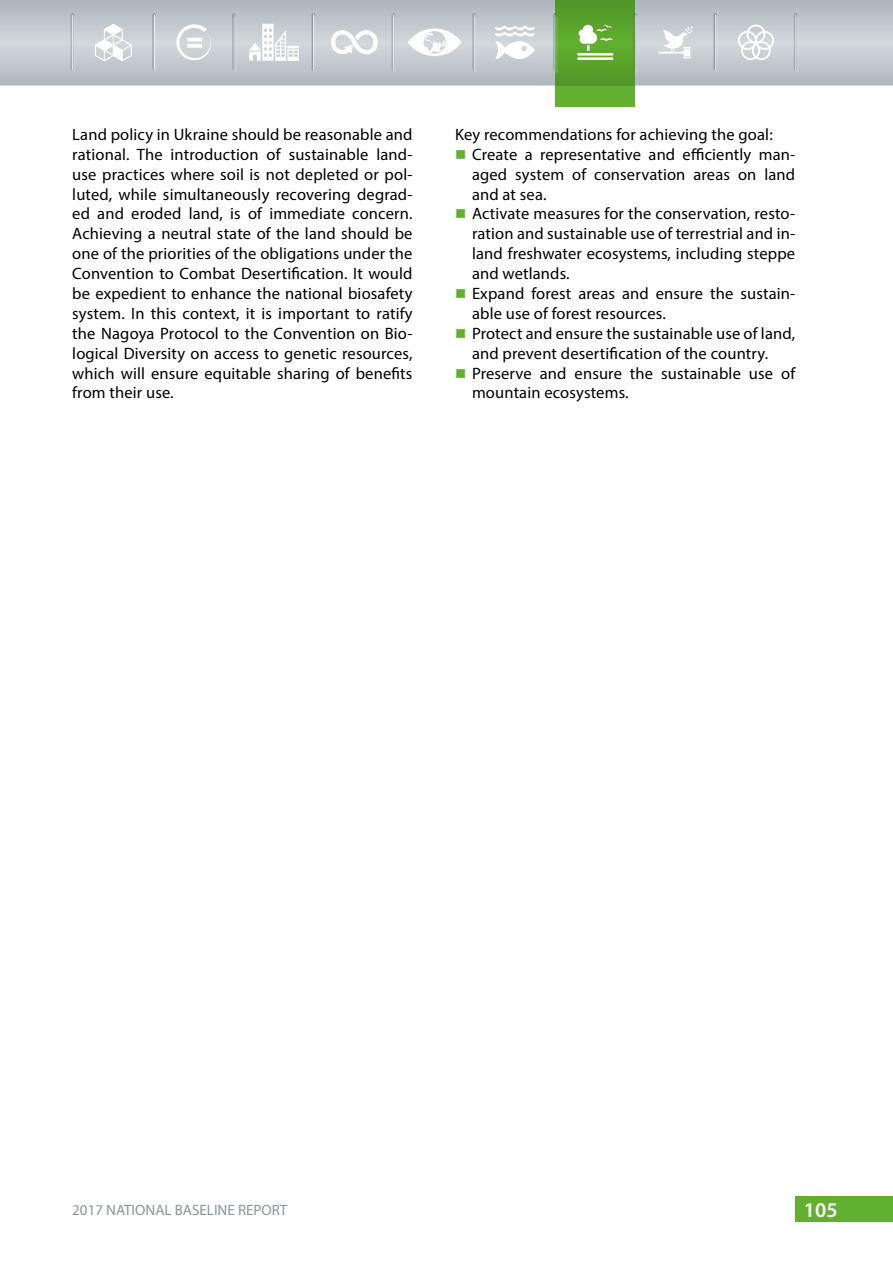
<style>
.page{position:relative;width:893px;height:1263px;background:#fff}
.page>*{position:absolute;margin:0;border:0;box-sizing:border-box;transform-origin:0 0}
.t1{font:600 21px "Myriad Pro";color:#fff}
.Main-x0{font:16.5px/20px "Myriad Pro";letter-spacing:.01em;color:#000;text-align:justify}
.Bullet-x0{font:16.5px/20px "Myriad Pro";letter-spacing:.01em;color:#000}
.t2{font:15px "Myriad Pro";color:#8d939b}
.s1{color:#62b030}
</style>
<div class="page">
<div style="left:795px;top:1196px;width:98px;height:26px;background:#62b030"></div>
<div style="left:555px;top:0;width:80px;height:106px;background:#62b030"></div>
<svg style="left:0;top:0;width:893px;height:85px;background:#b4c1bb"></svg>
<svg style="left:95px;top:24px;width:37px;height:37px"></svg>
<svg style="left:175px;top:23px;width:38px;height:37px"></svg>
<svg style="left:249px;top:24px;width:50px;height:37px"></svg>
<svg style="left:331px;top:30px;width:46px;height:25px"></svg>
<svg style="left:408px;top:29px;width:54px;height:27px"></svg>
<svg style="left:495px;top:26px;width:40px;height:33px"></svg>
<hr style="left:577px;top:53px;width:36px;height:3px;background:#fff">
<hr style="left:577px;top:57px;width:36px;height:3px;background:#fff">
<svg style="left:579px;top:25px;width:33px;height:26px"></svg>
<svg style="left:659px;top:26px;width:34px;height:32px"></svg>
<svg style="left:738px;top:25px;width:36px;height:35px"></svg>
<div style="left:70px;top:13px;width:5px;height:58px;background:#aab0b6"></div>
<div style="left:70px;top:14px;width:5px;height:59px;background:#000;opacity:.75"></div>
<div style="left:152px;top:13px;width:5px;height:58px;background:#acb3b8"></div>
<div style="left:152px;top:14px;width:5px;height:59px;background:#000;opacity:.75"></div>
<div style="left:231px;top:13px;width:6px;height:58px;background:#fff;opacity:.75"></div>
<div style="left:232px;top:14px;width:5px;height:59px;background:#000;opacity:.75"></div>
<div style="left:311px;top:13px;width:5px;height:58px;background:#a9afb4"></div>
<div style="left:311px;top:14px;width:5px;height:59px;background:#000;opacity:.75"></div>
<div style="left:391px;top:13px;width:5px;height:58px;background:#abb1b7"></div>
<div style="left:391px;top:14px;width:5px;height:59px;background:#000;opacity:.75"></div>
<div style="left:471px;top:13px;width:6px;height:58px;background:#fff;opacity:.75"></div>
<div style="left:472px;top:14px;width:5px;height:59px;background:#000;opacity:.75"></div>
<div style="left:552px;top:13px;width:5px;height:58px;background:#fff;opacity:.75"></div>
<div style="left:553px;top:14px;width:5px;height:59px;background:#000;opacity:.75"></div>
<hr style="left:633px;top:13px;width:4px;height:58px;background:#fff;opacity:.75">
<div style="left:633px;top:14px;width:5px;height:59px;background:#000;opacity:.75"></div>
<div style="left:713px;top:13px;width:5px;height:58px;background:#fff;opacity:.75"></div>
<div style="left:713px;top:14px;width:5px;height:59px;background:#000;opacity:.75"></div>
<div style="left:793px;top:13px;width:5px;height:58px;background:#fff;opacity:.75"></div>
<div style="left:793px;top:14px;width:6px;height:59px;background:#000;opacity:.75"></div>
<p class="Main-x0" style="left:72px;top:124px;width:342px">Land policy in Ukraine should be reasonable and rational. The introduction of sustainable land&shy;use practices where soil is not depleted or pol&shy;luted, while simultaneously recovering degrad&shy;ed and eroded land, is of immediate concern.<br>Achieving a neutral state of the land should be one of the priorities of the obligations under the Convention to Combat Desertification. It would be expedient to enhance the national biosafety system. In this context, it is important to ratify the Nagoya Protocol to the Convention on Bio&shy;logical Diversity on access to genetic resources, which will ensure equitable sharing of benefits from their use.</p>
<p class="Main-x0" style="left:455px;top:124px;width:319px">Key recommendations for achieving the goal:</p>
<p class="Bullet-x0" style="left:472px;top:144px;width:325px;text-align:justify;text-indent:-17px"><span class="s1">■</span> Create a representative and efficiently man&shy;aged system of conservation areas on land and at sea.</p>
<p class="Bullet-x0" style="left:472px;top:204px;width:325px;text-align:justify;text-indent:-17px"><span class="s1">■</span> Activate measures for the conservation, resto&shy;ration and sustainable use of terrestrial and in&shy;land freshwater ecosystems, including steppe and wetlands.</p>
<p class="Bullet-x0" style="left:472px;top:283px;width:325px;text-indent:-17px"><span class="s1">■</span> Expand forest areas and ensure the sustain&shy;able use of forest resources.</p>
<p class="Bullet-x0" style="left:472px;top:323px;width:325px;text-indent:-17px"><span class="s1">■</span> Protect and ensure the sustainable use of land, and prevent desertification of the country.</p>
<p class="Bullet-x0" style="left:472px;top:363px;width:325px;text-indent:-17px"><span class="s1">■</span> Preserve and ensure the sustainable use of mountain ecosystems.</p>
<p class="t2" style="left:72px;top:1201px;width:217px">2017 NATIONAL BASELINE REPORT</p>
<p class="t1" style="left:804px;top:1196px;width:35px">105</p>
</div>
